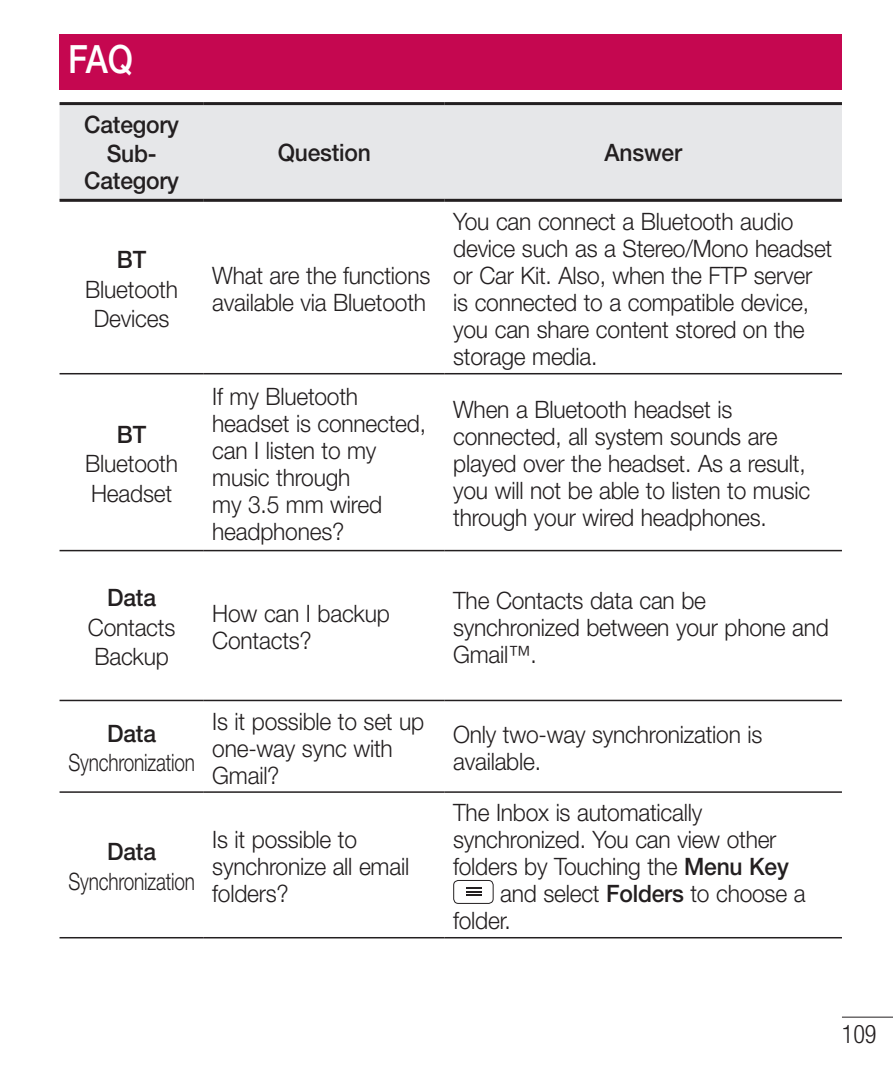
<style>
.page{position:relative;width:893px;height:1072px;background:#fff}
.page>*{position:absolute;margin:0;border:0;box-sizing:border-box;transform-origin:0 0}
.Head_01{font:500 39px "Helvetica Neue LT Pro";color:#fff;scale:.85 1}
.t1{font:300 condensed 25.5px "Helvetica Neue LT Pro";color:#231f20;scale:.95 1}
.main{font:300 24px/27px "Helvetica Neue LT Pro";letter-spacing:-.01em;color:#231f20;scale:.95 1}
.main_TIP{font:500 24px/27px "Helvetica Neue LT Pro";letter-spacing:-.01em;color:#231f20;text-align:center;scale:.95 1}
.main-2{font:300 24px "Helvetica Neue LT Pro";letter-spacing:-.01em;color:#231f20;scale:.79 1}
.main-3{font:500 24px "Helvetica Neue LT Pro";letter-spacing:-.01em;color:#231f20;scale:.95 1}
.s1{font-weight:500}
</style>
<div class="page">
<hr style="left:842px;top:1016px;width:51px;height:1px;background:#231f20">
<div style="left:60px;top:105px;width:782px;height:94px;background:#e6e7e9"></div>
<hr style="left:60px;top:199px;width:144px;height:3px;background:#231f20">
<hr style="left:60px;top:373px;width:144px;height:1px;background:#231f20">
<hr style="left:204px;top:373px;width:241px;height:1px;background:#231f20">
<hr style="left:445px;top:373px;width:397px;height:1px;background:#231f20">
<hr style="left:60px;top:550px;width:144px;height:1px;background:#231f20">
<hr style="left:204px;top:550px;width:241px;height:1px;background:#231f20">
<hr style="left:445px;top:550px;width:397px;height:1px;background:#231f20">
<hr style="left:60px;top:699px;width:144px;height:2px;background:#231f20">
<hr style="left:204px;top:699px;width:241px;height:2px;background:#231f20">
<hr style="left:445px;top:699px;width:397px;height:2px;background:#231f20">
<hr style="left:60px;top:791px;width:144px;height:1px;background:#231f20">
<hr style="left:204px;top:791px;width:241px;height:1px;background:#231f20">
<hr style="left:445px;top:791px;width:397px;height:1px;background:#231f20">
<hr style="left:60px;top:937px;width:144px;height:1px;background:#231f20">
<hr style="left:204px;top:937px;width:241px;height:1px;background:#231f20">
<hr style="left:445px;top:937px;width:397px;height:1px;background:#231f20">
<hr style="left:60px;top:102px;width:144px;height:3px;background:#231f20">
<hr style="left:204px;top:102px;width:241px;height:3px;background:#231f20">
<hr style="left:445px;top:102px;width:397px;height:3px;background:#231f20">
<hr style="left:204px;top:199px;width:241px;height:3px;background:#231f20">
<hr style="left:445px;top:199px;width:397px;height:3px;background:#231f20">
<svg style="left:454px;top:880px;width:39px;height:23px"></svg>
<div style="left:453px;top:880px;width:41px;height:23px;border:1px solid #231f20;border-radius:5px"></div>
<div style="left:60px;top:34px;width:782px;height:55px;background:#c50750"></div>
<p class="Head_01" style="left:68px;top:36px;width:78px">FAQ</p>
<p class="main_TIP" style="left:84px;top:110px;width:101px">Category</p>
<p class="main_TIP" style="left:84px;top:140px;width:101px">Sub-<br>Category</p>
<p class="main_TIP" style="left:278px;top:139px;width:99px">Question</p>
<p class="main_TIP" style="left:605px;top:139px;width:83px">Answer</p>
<p class="main-3" style="left:117px;top:245px;width:32px">BT</p>
<p class="main" style="left:85px;top:275px;width:99px">Bluetooth</p>
<p class="main" style="left:94px;top:305px;width:81px">Devices</p>
<p class="main" style="left:212px;top:262px;width:231px">What are the functions available via Bluetooth</p>
<p class="main-3" style="left:117px;top:420px;width:32px">BT</p>
<p class="main" style="left:85px;top:450px;width:99px">Bluetooth</p>
<p class="main" style="left:91px;top:479px;width:87px">Headset</p>
<p class="main-3" style="left:107px;top:583px;width:53px">Data</p>
<p class="main" style="left:88px;top:613px;width:94px">Contacts</p>
<p class="main" style="left:94px;top:643px;width:80px">Backup</p>
<p class="main-3" style="left:107px;top:719px;width:53px">Data</p>
<p class="main-2" style="left:68px;top:748px;width:162px">Synchronization</p>
<p class="main" style="left:212px;top:382px;width:227px">If my Bluetooth headset is connected, can I listen to my music through<br>my 3.5 mm wired headphones?</p>
<p class="main" style="left:212px;top:599px;width:188px">How can I backup<br>Contacts?</p>
<p class="main" style="left:212px;top:707px;width:225px">Is it possible to set up one-way sync with<br>Gmail?</p>
<p class="main-3" style="left:107px;top:837px;width:53px">Data</p>
<p class="main-2" style="left:68px;top:866px;width:162px">Synchronization</p>
<p class="main" style="left:212px;top:825px;width:209px">Is it possible to synchronize all email folders?</p>
<p class="main" style="left:453px;top:208px;width:401px">You can connect a Bluetooth audio device such as a Stereo/Mono headset or Car Kit. Also, when the FTP server is connected to a compatible device, you can share content stored on the storage media.</p>
<p class="main" style="left:453px;top:396px;width:377px">When a Bluetooth headset is connected, all system sounds are played over the headset. As a result, you will not be able to listen to music through your wired headphones.</p>
<p class="main" style="left:453px;top:586px;width:397px">The Contacts data can be synchronized between your phone and<br>Gmail™.</p>
<p class="main" style="left:453px;top:720px;width:327px">Only two-way synchronization is available.</p>
<p class="main" style="left:453px;top:798px;width:264px">The Inbox is automatically</p>
<p class="main" style="left:453px;top:825px;width:342px">synchronized. You can view other</p>
<p class="main" style="left:453px;top:852px;width:355px">folders by Touching the <span class="s1">Menu Key</span></p>
<p class="main" style="left:500px;top:879px;width:323px">and select <span class="s1">Folders</span> to choose a</p>
<p class="main" style="left:453px;top:906px;width:62px">folder.</p>
<p class="t1" style="left:842px;top:1019px;width:38px">109</p>
</div>
